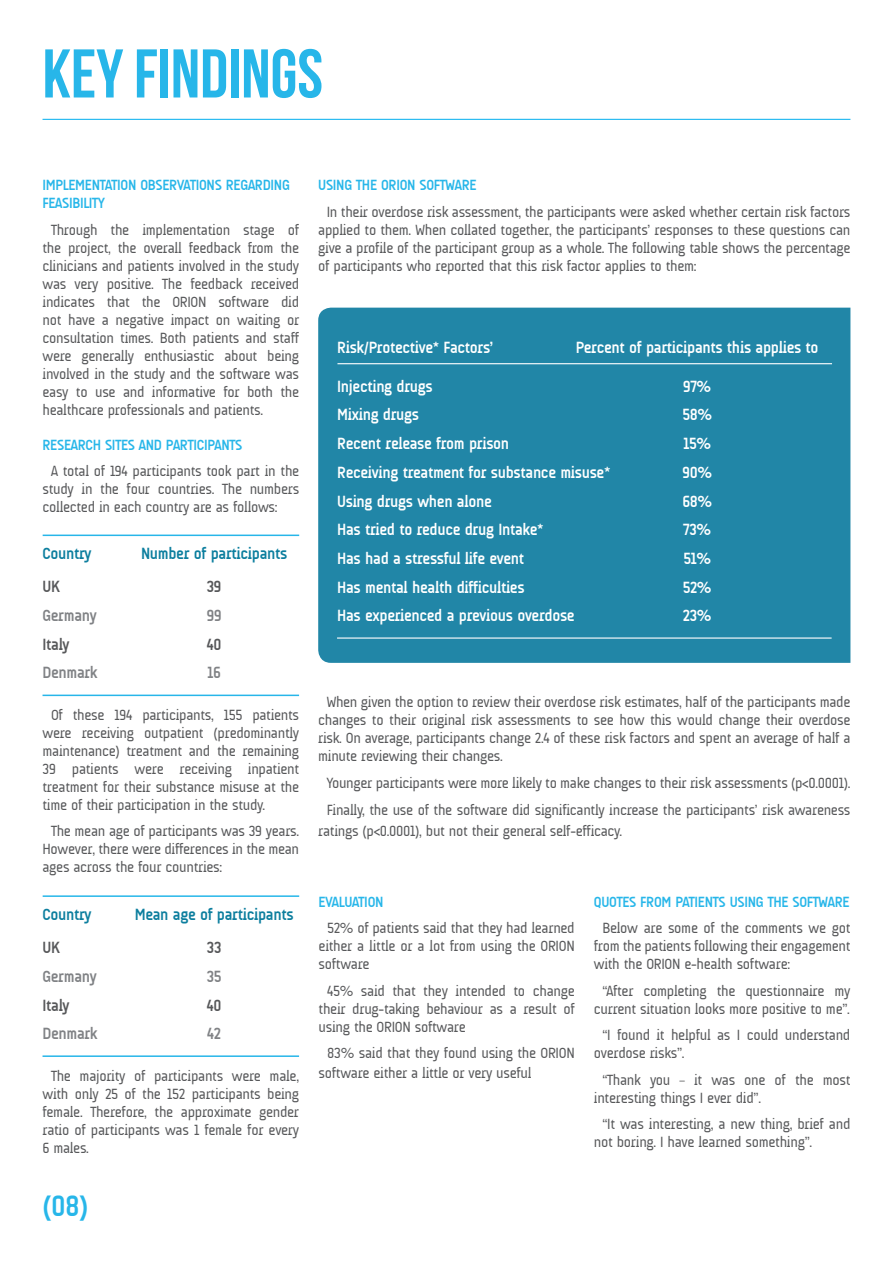
<style>
.page{position:relative;width:893px;height:1263px;background:#fff}
.page>*{position:absolute;margin:0;border:0;box-sizing:border-box;transform-origin:0 0}
.t1{font:68.7px "Bebas Neue";color:#27b6e9}
.t2{font:700 30px "A Udimat";color:#27b6e9}
.t3{font:700 16.5px/28.7px "A Udimat";letter-spacing:-.02em;color:#fff}
.t4{font:700 16.5px "A Udimat";letter-spacing:-.02em;color:#0c7e9e}
.t5{font:700 16.5px "A Udimat";letter-spacing:-.02em;color:#808285}
.t6{font:700 16.5px "A Udimat";letter-spacing:-.02em;color:#57585a}
.t7{font:15px/18px "A Udimat";letter-spacing:-.02em;color:#57585a;text-align:justify}
.t8{font:700 15px "A Udimat";letter-spacing:-.02em;color:#27b6e9}
</style>
<div class="page">
<hr style="left:43px;top:119px;width:807px;height:1px;background:#00aeef">
<hr style="left:43px;top:535px;width:256px;height:1px;background:#27b6e9">
<hr style="left:43px;top:695px;width:256px;height:1px;background:#27b6e9">
<hr style="left:43px;top:895px;width:256px;height:2px;background:#27b6e9">
<hr style="left:43px;top:1055px;width:256px;height:2px;background:#27b6e9">
<div style="left:318px;top:308px;width:532px;height:355px;background:#2186a7"></div>
<hr style="left:337px;top:363px;width:495px;height:1px;background:#fff">
<hr style="left:337px;top:637px;width:495px;height:2px;background:#fff">
<h1 class="t1" style="left:43px;top:36px;width:282px">KEY FINDINGS</h1>
<p class="t8" style="left:43px;top:176px;width:57px">Implementation</p>
<p class="t8" style="left:140px;top:176px;width:51px">Observations</p>
<p class="t8" style="left:226px;top:176px;width:30px">r egardin</p>
<p class="t8" style="left:282px;top:176px;width:9px">g</p>
<p class="t8" style="left:43px;top:194px;width:20px">Feasibilit</p>
<p class="t8" style="left:98px;top:194px;width:8px">y</p>
<p class="t7" style="left:43px;top:220px;width:258px;text-indent:9px">Through the implementation stage of the project, the overall feedback from the clinicians and patients involved in the study was very positive. The feedback received indicates that the ORION software did not have a negative impact on waiting or consultation times. Both patients and staff were generally enthusiastic about being involved in the study and the software was easy to use and informative for both the healthcare professionals and patients.</p>
<p class="t8" style="left:43px;top:436px;width:105px">Research Sites and</p>
<p class="t8" style="left:166px;top:436px;width:8px">participants</p>
<p class="t7" style="left:43px;top:462px;width:258px;text-indent:9px">A total of 194 participants took part in the study in the four countries. The numbers collected in each country are as follows:</p>
<p class="t4" style="left:43px;top:544px;width:51px">Country</p>
<p class="t4" style="left:141px;top:544px;width:148px">Number of participants</p>
<p class="t6" style="left:43px;top:577px;width:19px">UK</p>
<p class="t5" style="left:43px;top:606px;width:56px">Germany</p>
<p class="t6" style="left:43px;top:635px;width:29px">Italy</p>
<p class="t5" style="left:43px;top:663px;width:56px">Denmark</p>
<p class="t6" style="left:207px;top:577px;width:16px">39</p>
<p class="t5" style="left:207px;top:606px;width:16px">99</p>
<p class="t6" style="left:207px;top:635px;width:16px">40</p>
<p class="t5" style="left:208px;top:663px;width:15px">16</p>
<p class="t7" style="left:43px;top:706px;width:258px;text-indent:9px">Of these 194 participants, 155 patients were receiving outpatient (predominantly maintenance) treatment and the remaining 39 patients were receiving inpatient treatment for their substance misuse at the time of their participation in the study.</p>
<p class="t7" style="left:43px;top:822px;width:258px;text-indent:9px">The mean age of participants was 39 years.<br>However, there were differences in the mean ages across the four countries:</p>
<p class="t4" style="left:43px;top:905px;width:51px">Country</p>
<p class="t4" style="left:135px;top:905px;width:160px">Mean age of participants</p>
<p class="t6" style="left:43px;top:938px;width:19px">UK</p>
<p class="t5" style="left:43px;top:967px;width:56px">Germany</p>
<p class="t6" style="left:43px;top:996px;width:29px">Italy</p>
<p class="t5" style="left:43px;top:1024px;width:56px">Denmark</p>
<p class="t6" style="left:207px;top:938px;width:16px">33</p>
<p class="t5" style="left:207px;top:967px;width:16px">35</p>
<p class="t6" style="left:207px;top:996px;width:16px">40</p>
<p class="t5" style="left:207px;top:1024px;width:15px">42</p>
<p class="t7" style="left:43px;top:1067px;width:258px;text-indent:9px">The majority of participants were male, with only 25 of the 152 participants being female. Therefore, the approximate gender ratio of participants was 1 female for every 6 males.</p>
<h2 class="t2" style="left:43px;top:1188px;width:47px">(08)</h2>
<p class="t8" style="left:318px;top:176px;width:8px">Usin</p>
<p class="t8" style="left:344px;top:176px;width:90px">g the ORION Softwar</p>
<p class="t8" style="left:469px;top:176px;width:9px">e</p>
<p class="t7" style="left:318px;top:202px;width:534px;text-indent:9px">In their overdose risk assessment, the participants were asked whether certain risk factors applied to them. When collated together, the participants’ responses to these questions can give a profile of the participant group as a whole. The following table shows the percentage of participants who reported that this risk factor applies to them:</p>
<p class="t3" style="left:337px;top:332px;width:157px">Risk/Protective* Factors’</p>
<p class="t3" style="left:576px;top:332px;width:244px">Percent of participants this applies to</p>
<p class="t3" style="left:337px;top:372px;width:97px">Injecting drugs</p>
<p class="t3" style="left:683px;top:372px;width:30px">97%</p>
<p class="t3" style="left:337px;top:400px;width:83px">Mixing drugs</p>
<p class="t3" style="left:682px;top:400px;width:31px">58%</p>
<p class="t3" style="left:337px;top:429px;width:174px">Recent release from prison</p>
<p class="t3" style="left:683px;top:429px;width:29px">15%</p>
<p class="t3" style="left:337px;top:458px;width:275px">Receiving treatment for substance misuse*</p>
<p class="t3" style="left:682px;top:458px;width:31px">90%</p>
<p class="t3" style="left:337px;top:486px;width:156px">Using drugs when alone</p>
<p class="t3" style="left:682px;top:486px;width:31px">68%</p>
<p class="t3" style="left:337px;top:515px;width:208px">Has tried to reduce drug Intake*</p>
<p class="t3" style="left:683px;top:515px;width:29px">73%</p>
<p class="t3" style="left:337px;top:544px;width:188px">Has had a stressful life event</p>
<p class="t3" style="left:683px;top:544px;width:29px">51%</p>
<p class="t3" style="left:337px;top:573px;width:239px">Has mental health difficulties<br>Has experienced a previous overdose</p>
<p class="t3" style="left:683px;top:573px;width:30px">52%<br>23%</p>
<p class="t7" style="left:318px;top:693px;width:534px;text-indent:9px">When given the option to review their overdose risk estimates, half of the participants made changes to their original risk assessments to see how this would change their overdose risk. On average, participants change 2.4 of these risk factors and spent an average of half a minute reviewing their changes.</p>
<p class="t7" style="left:327px;top:769px;width:525px;line-height:26.5px">Younger participants were more likely to make changes to their risk assessments (p&lt;0.0001).<br>Finally, the use of the software did significantly increase the participants’ risk awareness</p>
<p class="t7" style="left:318px;top:822px;width:305px">ratings (p&lt;0.0001), but not their general self-efficacy.</p>
<p class="t8" style="left:319px;top:893px;width:41px">Evaluation</p>
<p class="t7" style="left:319px;top:919px;width:258px;text-indent:9px">52% of patients said that they had learned either a little or a lot from using the ORION software</p>
<p class="t7" style="left:319px;top:982px;width:258px;text-indent:9px">45% said that they intended to change their drug-taking behaviour as a result of using the ORION software</p>
<p class="t7" style="left:319px;top:1043px;width:258px;line-height:19.5px;text-indent:9px">83% said that they found using the ORION software either a little or very useful</p>
<p class="t8" style="left:594px;top:893px;width:207px">Quotes from pati ents using the softwar</p>
<p class="t8" style="left:842px;top:893px;width:9px">e</p>
<p class="t7" style="left:594px;top:919px;width:258px;text-indent:9px">Below are some of the comments we got from the patients following their engagement with the ORION e-health software:</p>
<p class="t7" style="left:594px;top:982px;width:258px;text-align:center">“After completing the questionnaire my current situation looks more positive to me”.</p>
<p class="t7" style="left:594px;top:1026px;width:258px;text-indent:9px">“I found it helpful as I could understand overdose risks”.</p>
<p class="t7" style="left:594px;top:1071px;width:258px;text-indent:9px">“Thank you – it was one of the most interesting things I ever did”.</p>
<p class="t7" style="left:594px;top:1115px;width:258px;text-indent:9px">“It was interesting, a new thing, brief and not boring. I have learned something”.</p>
</div>
